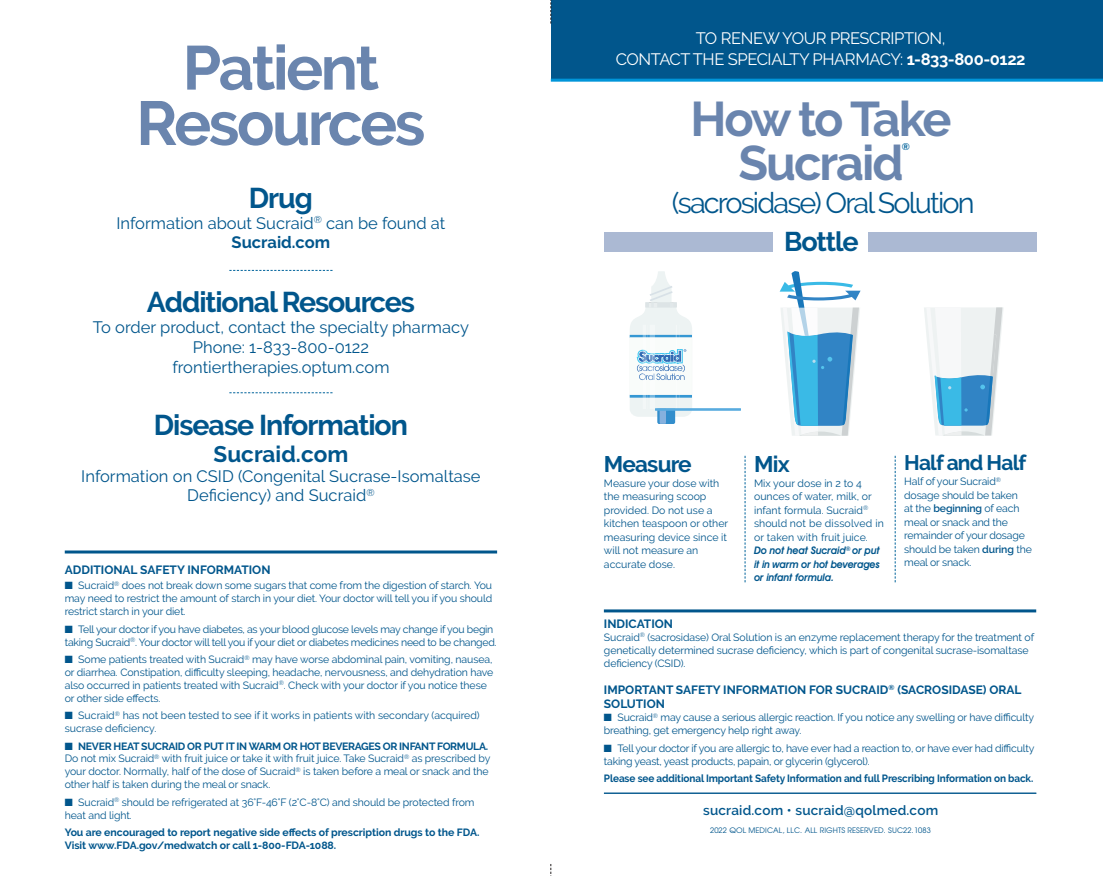
<style>
.page{position:relative;width:1103px;height:876px;background:#fff}
.page>*{position:absolute;margin:0;border:0;box-sizing:border-box;transform-origin:0 0}
.t1{font:700 61.95px/55.3px "Raleway";letter-spacing:-.04em;color:#6a85ae;text-align:center}
.t2{font:700 48.45px/43.3px "Raleway";letter-spacing:-.045em;color:#6a85ae;text-align:center}
.t3{font:28.95px "Raleway";letter-spacing:-.065em;color:#01568c}
.t4{font:700 28.5px "Raleway";letter-spacing:-.04em;color:#01568c}
.t5{font:700 27px "Raleway";letter-spacing:-.04em;color:#01568c}
.t6{font:700 22.5px "Raleway";color:#01568c}
.t7{font:700 22.5px "Raleway";letter-spacing:-.02em;color:#01568c}
.t8{font:700 21px "Raleway";letter-spacing:-.04em;color:#01568c}
.t9{font:16.5px/19.6px "Raleway";color:#01568c;text-align:center}
.t10{font:16.5px/21px "Raleway";letter-spacing:-.025em;color:#fff;text-align:center}
.t11{font:600 13.5px "Raleway";letter-spacing:.015em;color:#01568c}
.t12{font:700 12px/14.4px "Raleway";color:#01568c}
.t13{font:10.5px/13.5px "Raleway";letter-spacing:-.01em;color:#01568c}
.t14{font:700 10.5px/12.9px "Raleway";letter-spacing:-.01em;color:#01568c}
.t15{font:700 10.5px "Raleway";letter-spacing:-.01em;color:#01568c;scale:.95 1}
.t16{font:italic 600 10.5px/13.5px "Avant Garde IT Cby BT";letter-spacing:-.015em;color:#01568c;text-align:justify;scale:.95 1}
.t17{font:700 9.6px "Raleway";color:#00639b}
.t18{font:7.5px "Avant Garde";letter-spacing:.015em;color:#01568c}
.s1{font-weight:700}
.s2{font-weight:600}
</style>
<div class="page">
<svg style="left:779px;top:271px;width:81px;height:164px"></svg>
<svg style="left:924px;top:307px;width:79px;height:128px"></svg>
<svg style="left:629px;top:271px;width:63px;height:153px"></svg>
<hr style="left:654px;top:408px;width:86px;height:2px;background:#58abdf">
<svg style="left:894px;top:455px;width:1px;height:127px"></svg>
<svg style="left:744px;top:455px;width:1px;height:127px"></svg>
<div style="left:550px;top:0;width:552px;height:80px;background:#01568c"></div>
<hr style="left:550px;top:79px;width:552px;height:3px;background:#0095d9">
<hr style="left:603px;top:792px;width:432px;height:1px;background:#01568c">
<hr style="left:603px;top:609px;width:432px;height:3px;background:#01568c">
<div style="left:603px;top:232px;width:169px;height:19px;background:#abb9d3"></div>
<div style="left:867px;top:232px;width:168px;height:19px;background:#abb9d3"></div>
<svg style="left:229px;top:270px;width:103px;height:1px"></svg>
<svg style="left:229px;top:392px;width:103px;height:1px"></svg>
<hr style="left:65px;top:550px;width:432px;height:3px;background:#01568c">
<svg style="left:550px;top:0;width:1px;height:24px"></svg>
<h1 class="t1" style="left:136px;top:40px;width:290px">Patient<br>Resources</h1>
<h3 class="t4" style="left:249px;top:181px;width:66px">Drug</h3>
<h3 class="t9" style="left:116px;top:213px;width:330px">Information about Sucraid<sup>®</sup> can be found at<br><span class="s1">Sucraid.com</span></h3>
<h3 class="t4" style="left:147px;top:285px;width:269px">Additional Resources</h3>
<h3 class="t9" style="left:93px;top:317px;width:377px">To order product, contact the specialty pharmacy<br>Phone: 1-833-800-0122 frontiertherapies.optum.com</h3>
<h3 class="t4" style="left:154px;top:408px;width:256px">Disease Information</h3>
<h3 class="t6" style="left:213px;top:440px;width:136px">Sucraid.com</h3>
<h3 class="t9" style="left:81px;top:465px;width:401px">Information on CSID (Congenital Sucrase-Isomaltase<br>Deficiency) and Sucraid<sup>®</sup></h3>
<p class="t12" style="left:65px;top:561px;width:207px">ADDITIONAL SAFETY INFORMATION</p>
<p class="t13" style="left:65px;top:579px;width:429px;line-height:12.9px;text-align:justify">■ Sucraid<sup>®</sup> does not break down some sugars that come from the digestion of starch. You may need to restrict the amount of starch in your diet. Your doctor will tell you if you should restrict starch in your diet.</p>
<p class="t13" style="left:65px;top:622px;width:433px;line-height:12.9px">■ Tell your doctor if you have diabetes, as your blood glucose levels may change if you begin taking Sucraid<sup>®</sup>. Your doctor will tell you if your diet or diabetes medicines need to be changed.</p>
<p class="t13" style="left:65px;top:652px;width:430px;line-height:12.9px">■ Some patients treated with Sucraid<sup>®</sup> may have worse abdominal pain, vomiting, nausea, or diarrhea. Constipation, difficulty sleeping, headache, nervousness, and dehydration have also occurred in patients treated with Sucraid<sup>®</sup>. Check with your doctor if you notice these or other side effects.</p>
<p class="t13" style="left:65px;top:708px;width:416px;line-height:12.9px">■ Sucraid<sup>®</sup> has not been tested to see if it works in patients with secondary (acquired) sucrase deficiency.</p>
<p class="t13" style="left:65px;top:739px;width:427px;line-height:12.9px">■ <span class="s1">NEVER HEAT SUCRAID OR PUT IT IN WARM OR HOT BEVERAGES OR INFANT FORMULA.<br></span>Do not mix Sucraid<sup>®</sup> with fruit juice or take it with fruit juice. Take Sucraid<sup>®</sup> as prescribed by your doctor. Normally, half of the dose of Sucraid<sup>®</sup> is taken before a meal or snack and the other half is taken during the meal or snack.</p>
<p class="t13" style="left:65px;top:795px;width:411px;line-height:12.9px">■ Sucraid<sup>®</sup> should be refrigerated at 36°F-46°F (2°C-8°C) and should be protected from heat and light.</p>
<p class="t14" style="left:65px;top:825px;width:416px">You are encouraged to report negative side effects of prescription drugs to the FDA.<br>Visit www.FDA.gov/medwatch or call 1-800-FDA-1088.</p>
<h3 class="t10" style="left:615px;top:28px;width:411px">TO RENEW YOUR PRESCRIPTION,<br>CONTACT THE SPECIALTY PHARMACY: <span class="s1">1-833-800-0122</span></h3>
<h2 class="t2" style="left:690px;top:97px;width:262px">How to Take<br>Sucraid</h2>
<p class="t17" style="left:901px;top:141px;width:10px">®</p>
<h3 class="t3" style="left:671px;top:186px;width:304px">(sacrosidase) Oral Solution</h3>
<h3 class="t5" style="left:784px;top:226px;width:76px">Bottle</h3>
<h3 class="t7" style="left:603px;top:450px;width:89px">Measure</h3>
<p class="t13" style="left:603px;top:476px;width:126px">Measure your dose with the measuring scoop provided. Do not use a kitchen teaspoon or other measuring device since it will not measure an accurate dose.</p>
<h3 class="t7" style="left:753px;top:450px;width:37px">Mix</h3>
<p class="t13" style="left:753px;top:476px;width:131px">Mix your dose in 2 to 4 ounces of water, milk, or infant formula. Sucraid<sup>® </sup>should not be dissolved in or taken with fruit juice.</p>
<p class="t16" style="left:753px;top:544px;width:134px">Do not heat Sucraid<sup>®</sup> or put it in warm or hot beverages or infant formula.</p>
<h3 class="t8" style="left:903px;top:450px;width:123px">Half and Half</h3>
<p class="t13" style="left:903px;top:474px;width:129px">Half of your Sucraid<sup>® </sup>dosage should be taken<br>at the <span class="s2">beginning</span> of each meal or snack and the remainder of your dosage should be taken <span class="s2">during</span> the meal or snack.</p>
<p class="t12" style="left:603px;top:616px;width:71px">INDICATION</p>
<p class="t13" style="left:603px;top:630px;width:431px;line-height:12.9px">Sucraid<sup>®</sup> (sacrosidase) Oral Solution is an enzyme replacement therapy for the treatment of genetically determined sucrase deficiency, which is part of congenital sucrase-isomaltase deficiency (CSID).</p>
<p class="t12" style="left:603px;top:682px;width:419px">IMPORTANT SAFETY INFORMATION FOR SUCRAID<sup>®</sup> (SACROSIDASE) ORAL<br>SOLUTION</p>
<p class="t13" style="left:603px;top:710px;width:431px;line-height:12.9px">■ Sucraid<sup>®</sup> may cause a serious allergic reaction. If you notice any swelling or have difficulty breathing, get emergency help right away.</p>
<p class="t13" style="left:603px;top:741px;width:432px;line-height:12.9px">■ Tell your doctor if you are allergic to, have ever had a reaction to, or have ever had difficulty taking yeast, yeast products, papain, or glycerin (glycerol).</p>
<p class="t15" style="left:603px;top:771px;width:453px">Please see additional Important Safety Information and full Prescribing Information on back.</p>
<p class="t11" style="left:703px;top:801px;width:236px">sucraid.com • sucraid@qolmed.com</p>
<p class="t18" style="left:710px;top:827px;width:222px">2022 QOL MEDICAL, LLC. ALL RIGHTS RESERVED. SUC22.1083</p>
</div>
